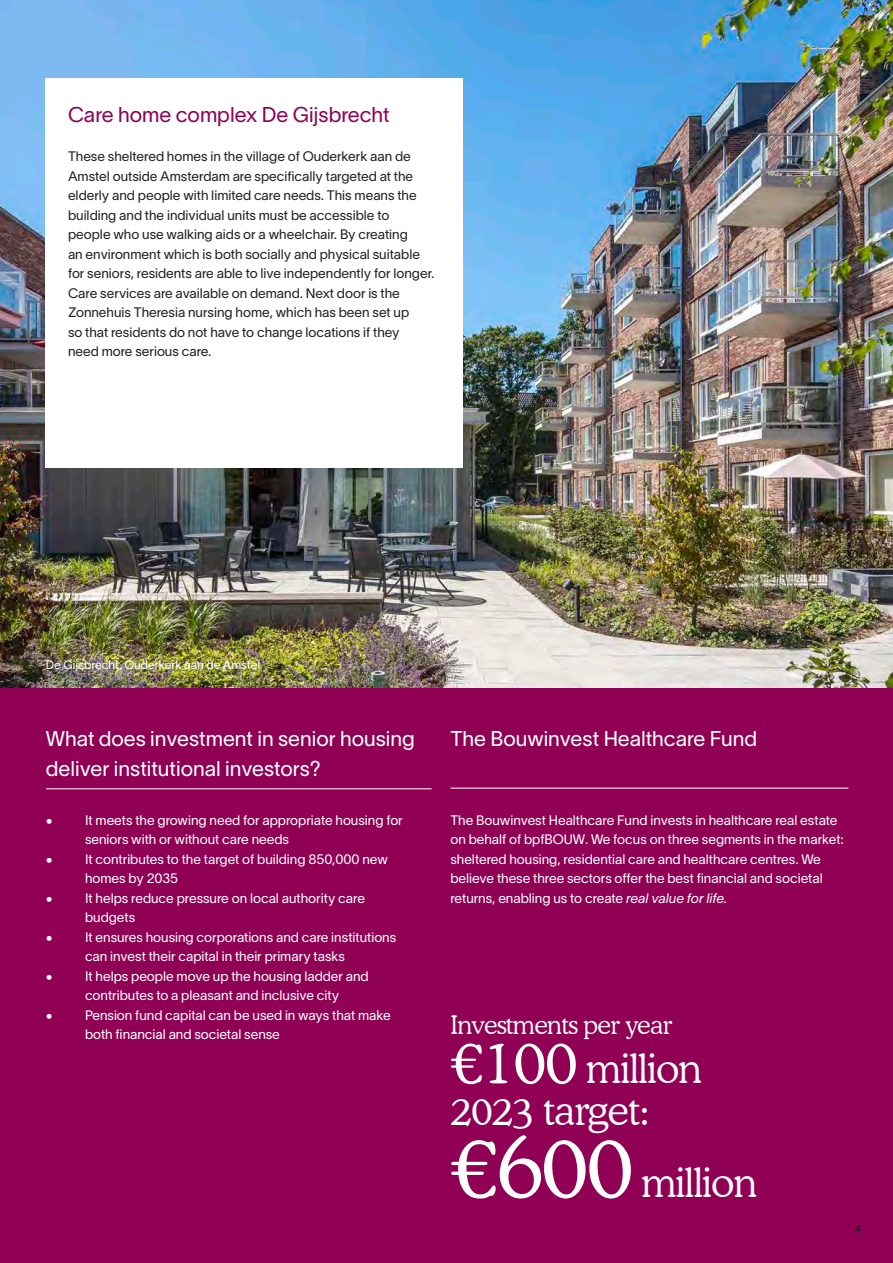
<style>
.page{position:relative;width:893px;height:1263px;background:#fff}
.page>*{position:absolute;margin:0;border:0;box-sizing:border-box;transform-origin:0 0}
.t1{font:300 40.5px "Cooper BT";letter-spacing:-.025em;color:#fff}
.t2{font:300 25.5px "Cooper BT";letter-spacing:-.025em;color:#fff}
.t3{font:21px/30px "Lausanne 300";color:#fff}
.t4{font:21px "Lausanne 300";color:#900054}
.t5{font:13.5px/19.5px "Lausanne 300";color:#fff}
.t6{font:13.5px/19.5px "Lausanne 300";color:#231f20}
.t7{font:12px "Lausanne 300";color:#fff}
.t8{font:12px "Lausanne 300";color:#231f20}
.s1{font-style:italic}
.s2{font-size:61.5px}
.s3{font-size:88.5px}
</style>
<div class="page">
<img style="left:0;top:0;width:893px;height:688px">
<div style="left:0;top:688px;width:893px;height:575px;background:#900054"></div>
<hr style="left:46px;top:788px;width:386px;height:1px;background:#fff">
<hr style="left:450px;top:788px;width:398px;height:1px;background:#fff">
<div style="left:45px;top:79px;width:417px;height:389px;background:#fff"></div>
<p class="t4" style="left:68px;top:102px;width:323px">Care home complex De Gijsbrecht</p>
<p class="t6" style="left:68px;top:146px;width:344px">These sheltered homes in the village of Ouderkerk aan de</p>
<p class="t6" style="left:68px;top:166px;width:347px">Amstel outside Amsterdam are specifically targeted at the</p>
<p class="t6" style="left:68px;top:185px;width:350px">elderly and people with limited care needs. This means the building and the individual units must be accessible to</p>
<p class="t6" style="left:68px;top:224px;width:341px">people who use walking aids or a wheelchair. By creating</p>
<p class="t6" style="left:68px;top:244px;width:368px">an environment which is both socially and physical suitable for seniors, residents are able to live independently for longer.<br>Care services are available on demand. Next door is the</p>
<p class="t6" style="left:68px;top:302px;width:343px">Zonnehuis Theresia nursing home, which has been set up</p>
<p class="t6" style="left:68px;top:322px;width:333px">so that residents do not have to change locations if they</p>
<p class="t6" style="left:68px;top:341px;width:145px">need more serious care.</p>
<p class="t7" style="left:46px;top:657px;width:216px">De Gijsbrecht, Ouderkerk aan de Amstel</p>
<p class="t3" style="left:46px;top:722px;width:370px">What does investment in senior housing deliver institutional investors?</p>
<p class="t5" style="left:85px;top:810px;width:319px;text-indent:-39px">• It meets the growing need for appropriate housing for seniors with or without care needs</p>
<p class="t5" style="left:85px;top:849px;width:304px;text-indent:-39px">• It contributes to the target of building 850,000 new homes by 2035</p>
<p class="t5" style="left:85px;top:888px;width:281px;text-indent:-39px">• It helps reduce pressure on local authority care budgets</p>
<p class="t5" style="left:85px;top:927px;width:313px;text-indent:-39px">• It ensures housing corporations and care institutions can invest their capital in their primary tasks</p>
<p class="t5" style="left:85px;top:966px;width:285px;text-indent:-39px">• It helps people move up the housing ladder and contributes to a pleasant and inclusive city</p>
<p class="t5" style="left:85px;top:1005px;width:307px;text-indent:-39px">• Pension fund capital can be used in ways that make both financial and societal sense</p>
<p class="t3" style="left:450px;top:723px;width:308px">The Bouwinvest Healthcare Fund</p>
<p class="t5" style="left:450px;top:810px;width:395px">The Bouwinvest Healthcare Fund invests in healthcare real estate on behalf of bpfBOUW. We focus on three segments in the market: sheltered housing, residential care and healthcare centres. We believe these three sectors offer the best financial and societal returns, enabling us to create <span class="s1">real value for life.</span></p>
<p class="t2" style="left:450px;top:1009px;width:224px">Investments per year</p>
<p class="t1" style="left:450px;top:1044px;width:253px"><span class="s2">€100</span> million</p>
<p class="t1" style="left:450px;top:1086px;width:201px">2023 target:</p>
<p class="t1" style="left:450px;top:1158px;width:308px"><span class="s3">€600</span> million</p>
<p class="t8" style="left:855px;top:1221px;width:8px">4</p>
</div>
